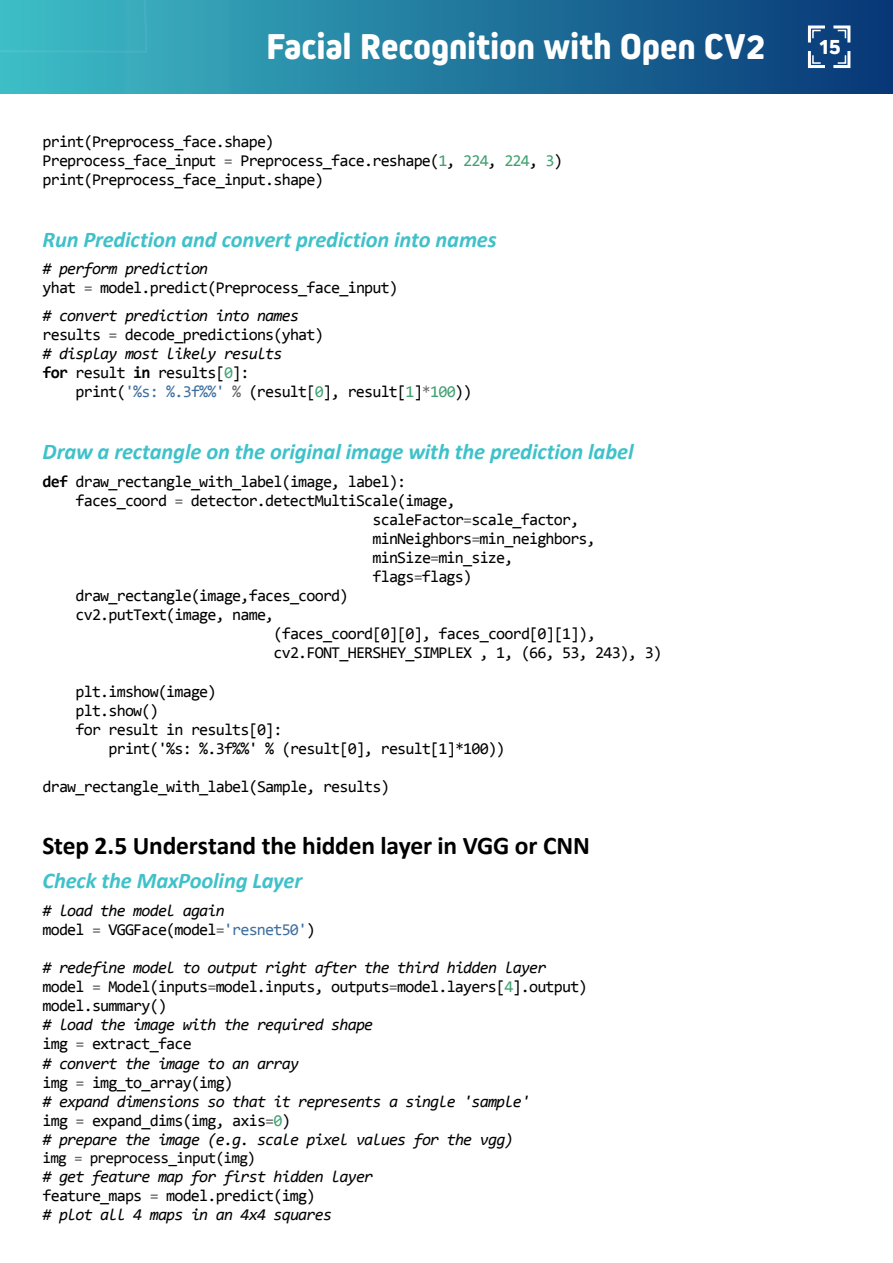
<style>
.page{position:relative;width:893px;height:1263px;background:#fff}
.page>*{position:absolute;margin:0;border:0;box-sizing:border-box;transform-origin:0 0}
.t1{font:800 37.5px "Kiro";letter-spacing:-.005em;color:#fff}
.t2{font:700 25.5px "Calibri";letter-spacing:-.01em;color:#000}
.t3{font:italic 700 22.5px "Calibri";letter-spacing:-.01em;color:#3fc1c9}
.t4{font:800 22.5px "Kiro";color:#fff}
.t5{font:16.5px/19px "Consolas";letter-spacing:-.05em;color:#000}
.t6{font:italic 16.5px/19px "Consolas";letter-spacing:-.05em;color:#000}
.t7{font:15.75px "Consolas";letter-spacing:-.05em;color:#000}
.s1{color:#666}
.s2{color:#40a070}
.s3{font-style:italic}
.s4{font-style:normal}
.s5{font-style:normal;color:#666}
.s6{font-weight:700;font-style:normal}
.s7{font-style:normal;color:#40a070}
.s8{color:#4070a0}
.s9{font-weight:700}
</style>
<div class="page">
<div style="left:0;top:0;width:893px;height:94px;background:linear-gradient(to right,#3fbfc7,#073676)"></div>
<svg style="left:806px;top:24px;width:46px;height:46px"></svg>
<h1 class="t1" style="left:266px;top:25px;width:501px">Facial Recognition with Open CV2</h1>
<h3 class="t4" style="left:818px;top:34px;width:25px">15</h3>
<p class="t5" style="left:43px;top:131px;width:522px">print(Preprocess_face.shape)<br>Preprocess_face_input <span class="s1">=</span> Preprocess_face.reshape(<span class="s2">1</span>, <span class="s2">224</span>, <span class="s2">224</span>, <span class="s2">3</span>) print(Preprocess_face_input.shape)</p>
<h3 class="t3" style="left:43px;top:223px;width:456px">Run Prediction and convert prediction into names</h3>
<p class="t5" style="left:43px;top:259px;width:357px"><span class="s3"># perform prediction<br></span>yhat <span class="s1">=</span> model.predict(Preprocess_face_input)</p>
<p class="t6" style="left:43px;top:305px;width:283px"># convert prediction into names <span class="s4">results</span> <span class="s5">=</span> <span class="s4">decode_predictions(yhat) </span># display most likely results<br><span class="s6">for</span> <span class="s4">result</span> <span class="s6">in</span> <span class="s4">results[</span><span class="s7">0</span><span class="s4">]:</span></p>
<p class="t5" style="left:76px;top:382px;width:398px">print(<span class="s8">'%s: %.3f%%'</span> <span class="s1">%</span> (result[<span class="s2">0</span>], result[<span class="s2">1</span>]<span class="s1">*</span><span class="s2">100</span>))</p>
<h3 class="t3" style="left:43px;top:436px;width:592px">Draw a rectangle on the original image with the prediction label</h3>
<p class="t5" style="left:43px;top:471px;width:365px"><span class="s9">def</span> draw_rectangle_with_label(image, label):</p>
<p class="t5" style="left:76px;top:490px;width:382px">faces_coord <span class="s1">=</span> detector.detectMultiScale(image,</p>
<p class="t5" style="left:373px;top:509px;width:208px">scaleFactor<span class="s1">=</span>scale_factor,</p>
<p class="t5" style="left:373px;top:528px;width:225px">minNeighbors<span class="s1">=</span>min_neighbors,</p>
<p class="t5" style="left:373px;top:548px;width:142px">minSize<span class="s1">=</span>min_size,</p>
<p class="t5" style="left:373px;top:567px;width:101px">flags<span class="s1">=</span>flags)</p>
<p class="t5" style="left:76px;top:586px;width:275px">draw_rectangle(image,faces_coord)</p>
<p class="t5" style="left:76px;top:605px;width:200px">cv2.putText(image, name,</p>
<p class="t5" style="left:274px;top:624px;width:324px">(faces_coord[0][0], faces_coord[0][1]),</p>
<p class="t5" style="left:274px;top:643px;width:390px">cv2.FONT_HERSHEY_SIMPLEX , 1, (66, 53, 243), 3)</p>
<p class="t5" style="left:76px;top:681px;width:143px">plt.imshow(image)</p>
<p class="t5" style="left:76px;top:700px;width:85px">plt.show()</p>
<p class="t5" style="left:76px;top:719px;width:209px">for result in results[0]:</p>
<p class="t5" style="left:109px;top:738px;width:398px">print('%s: %.3f%%' % (result[0], result[1]*100))</p>
<p class="t5" style="left:43px;top:776px;width:349px">draw_rectangle_with_label(Sample, results)</p>
<h2 class="t2" style="left:43px;top:827px;width:549px">Step 2.5 Understand the hidden layer in VGG or CNN</h2>
<h3 class="t3" style="left:43px;top:865px;width:261px">Check the MaxPooling Layer</h3>
<p class="t5" style="left:43px;top:900px;width:275px"><span class="s3"># load the model again<br></span>model <span class="s1">=</span> VGGFace(model<span class="s1">=</span><span class="s8">'resnet50'</span>)</p>
<p class="t5" style="left:43px;top:958px;width:547px"><span class="s3"># redefine model to output right after the third hidden layer </span>model <span class="s1">=</span> Model(inputs<span class="s1">=</span>model.inputs, outputs<span class="s1">=</span>model.layers[<span class="s2">4</span>].output) model.summary()</p>
<p class="t6" style="left:43px;top:1015px;width:489px"># load the image with the required shape<br><span class="s4">img</span> <span class="s5">=</span> <span class="s4">extract_face<br></span># convert the image to an array<br><span class="s4">img</span> <span class="s5">=</span> <span class="s4">img_to_array(img)<br></span># expand dimensions so that it represents a single 'sample' <span class="s4">img</span> <span class="s5">=</span> <span class="s4">expand_dims(img, axis</span><span class="s5">=</span><span class="s7">0</span><span class="s4">)<br></span># prepare the image (e.g. scale pixel values for the vgg)</p>
<p class="t7" style="left:43px;top:1148px;width:215px">img <span class="s1">=</span> preprocess_input(img)</p>
<p class="t6" style="left:43px;top:1166px;width:332px"># get feature map for first hidden layer <span class="s4">feature_maps</span> <span class="s5">=</span> <span class="s4">model.predict(img)<br></span># plot all 4 maps in an 4x4 squares</p>
</div>
